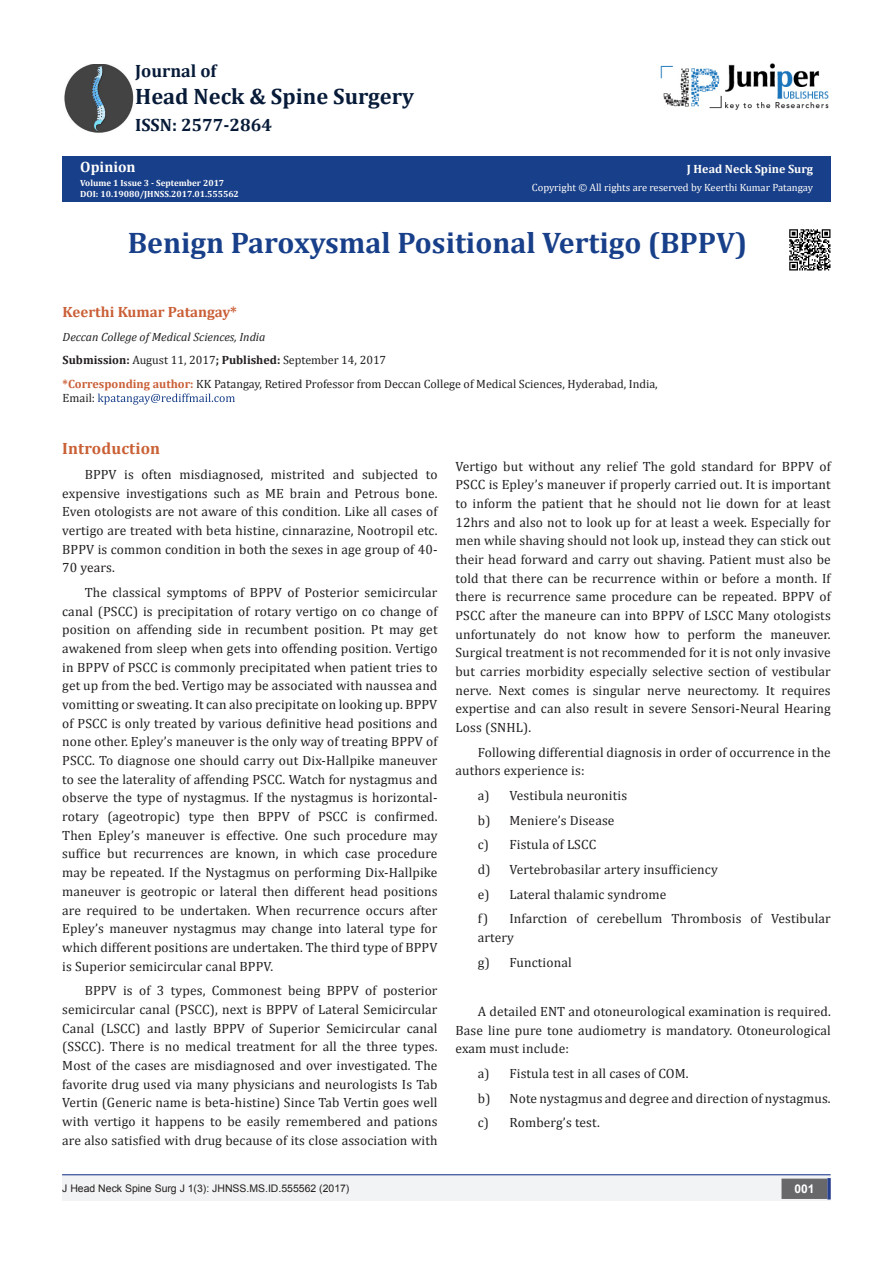
<style>
.page{position:relative;width:893px;height:1263px;background:#fff}
.page>*{position:absolute;margin:0;border:0;box-sizing:border-box;transform-origin:0 0}
.t1{font:700 29.85px "Cambria";color:#183f89}
.t2{font:700 22.35px "Cambria";color:#071b39}
.t3{font:700 18px "Cambria";color:#071b39}
.t4{font:700 16.5px "Cambria";letter-spacing:.01em;color:#ca6035}
.t5{font:700 15px "Cambria";color:#ca5f37}
.t6{font:700 15px "Cambria";color:#fffefc}
.t7{font:13.5px/18.8px "Cambria";letter-spacing:.01em;color:#231f20;text-align:justify}
.t8{font:12px/14.4px "Cambria";color:#231f20}
.t9{font:italic 12px "Cambria";color:#231f20}
.t10{font:700 12px "Cambria";color:#fffefc}
.t11{font:700 12px "Arial";color:#fff}
.t12{font:10.5px "Cambria";color:#fffefc}
.t13{font:10.5px "Arial";color:#231f20}
.t14{font:700 9px "Cambria";color:#fff}
.t15{font:700 9px "Cambria";color:#fffefc}
.s1{color:#fffefc}
.s2{font-weight:700}
.s3{font-weight:700;color:#ca5f37}
</style>
<div class="page">
<div style="left:62px;top:156px;width:769px;height:45px;background:#183f89"></div>
<svg style="left:98px;top:394px;width:137px;height:11px"></svg>
<div style="left:62px;top:1175px;width:441px;height:26px;background:#f2f3f4"></div>
<div style="left:503px;top:1175px;width:328px;height:26px;background:#f2f3f4"></div>
<div style="left:782px;top:1179px;width:45px;height:19px;background:#68676a"></div>
<div style="left:781px;top:1178px;width:46px;height:21px;border:2px solid #68676a"></div>
<svg style="left:827px;top:1178px;width:4px;height:21px"></svg>
<img style="left:661px;top:63px;width:168px;height:47px">
<hr style="left:62px;top:1174px;width:768px;height:1px;background:#253f8e">
<img style="left:789px;top:229px;width:42px;height:42px">
<img style="left:64px;top:64px;width:70px;height:69px">
<p class="t3" style="left:135px;top:59px;width:83px">Journal of</p>
<p class="t2" style="left:135px;top:81px;width:280px">Head Neck &amp; Spine Surgery</p>
<p class="t3" style="left:135px;top:112px;width:138px">ISSN: 2577-2864</p>
<p class="t6" style="left:80px;top:157px;width:57px">Opinion</p>
<p class="t15" style="left:80px;top:177px;width:146px">Volume 1 Issue 3 - September 2017</p>
<p class="t14" style="left:80px;top:187px;width:160px"><span class="s1">DOI:</span> 10.19080/JHNSS.2017.01.555562</p>
<p class="t10" style="left:687px;top:160px;width:128px">J Head Neck Spine Surg</p>
<p class="t12" style="left:532px;top:181px;width:283px">Copyright © All rights are reserved by Keerthi Kumar Patangay</p>
<p class="t1" style="left:128px;top:221px;width:621px">Benign Paroxysmal Positional Vertigo (BPPV)</p>
<p class="t5" style="left:63px;top:302px;width:176px">Keerthi Kumar Patangay*</p>
<p class="t9" style="left:63px;top:328px;width:204px">Deccan College of Medical Sciences, India</p>
<p class="t8" style="left:63px;top:353px;width:325px"><span class="s2">Submission:</span> August 11, 2017<span class="s2">; Published:</span> September 14, 2017</p>
<p class="t8" style="left:63px;top:376px;width:597px"><span class="s3">*Corresponding author:</span> KK Patangay, Retired Professor from Deccan College of Medical Sciences, Hyderabad, India,<br>Email:</p>
<p class="t4" style="left:62px;top:437px;width:99px">Introduction</p>
<p class="t7" style="left:62px;top:465px;width:377px;text-indent:22px">BPPV is often misdiagnosed, mistrited and subjected to expensive investigations such as ME brain and Petrous bone.<br>Even otologists are not aware of this condition. Like all cases of vertigo are treated with beta histine, cinnarazine, Nootropil etc.<br>BPPV is common condition in both the sexes in age group of 40- 70 years.</p>
<p class="t7" style="left:62px;top:583px;width:377px;text-indent:22px">The classical symptoms of BPPV of Posterior semicircular canal (PSCC) is precipitation of rotary vertigo on co change of position on affending side in recumbent position. Pt may get awakened from sleep when gets into offending position. Vertigo in BPPV of PSCC is commonly precipitated when patient tries to get up from the bed. Vertigo may be associated with naussea and vomitting or sweating. It can also precipitate on looking up. BPPV of PSCC is only treated by various definitive head positions and none other. Epley’s maneuver is the only way of treating BPPV of PSCC. To diagnose one should carry out Dix-Hallpike maneuver to see the laterality of affending PSCC. Watch for nystagmus and observe the type of nystagmus. If the nystagmus is horizontal&shy;rotary (ageotropic) type then BPPV of PSCC is confirmed.<br>Then Epley’s maneuver is effective. One such procedure may suffice but recurrences are known, in which case procedure may be repeated. If the Nystagmus on performing Dix-Hallpike maneuver is geotropic or lateral then different head positions are required to be undertaken. When recurrence occurs after Epley’s maneuver nystagmus may change into lateral type for which different positions are undertaken. The third type of BPPV is Superior semicircular canal BPPV.</p>
<p class="t7" style="left:62px;top:981px;width:377px;text-indent:22px">BPPV is of 3 types, Commonest being BPPV of posterior semicircular canal (PSCC), next is BPPV of Lateral Semicircular Canal (LSCC) and lastly BPPV of Superior Semicircular canal (SSCC). There is no medical treatment for all the three types.<br>Most of the cases are misdiagnosed and over investigated. The favorite drug used via many physicians and neurologists Is Tab Vertin (Generic name is beta-histine) Since Tab Vertin goes well with vertigo it happens to be easily remembered and pations are also satisfied with drug because of its close association with</p>
<p class="t13" style="left:62px;top:1181px;width:289px">J Head Neck Spine Surg J 1(3): JHNSS.MS.ID.555562 (2017)</p>
<p class="t7" style="left:455px;top:456px;width:377px">Vertigo but without any relief The gold standard for BPPV of PSCC is Epley’s maneuver if properly carried out. It is important to inform the patient that he should not lie down for at least 12hrs and also not to look up for at least a week. Especially for men while shaving should not look up, instead they can stick out their head forward and carry out shaving. Patient must also be told that there can be recurrence within or before a month. If there is recurrence same procedure can be repeated. BPPV of PSCC after the maneure can into BPPV of LSCC Many otologists unfortunately do not know how to perform the maneuver.<br>Surgical treatment is not recommended for it is not only invasive but carries morbidity especially selective section of vestibular nerve. Next comes is singular nerve neurectomy. It requires expertise and can also result in severe Sensori-Neural Hearing Loss (SNHL).</p>
<p class="t7" style="left:455px;top:743px;width:377px;text-indent:22px">Following differential diagnosis in order of occurrence in the authors experience is:</p>
<p class="t7" style="left:478px;top:786px;width:151px">a) Vestibula neuronitis</p>
<p class="t7" style="left:478px;top:811px;width:138px">b) Meniere’s Disease</p>
<p class="t7" style="left:478px;top:835px;width:120px">c) Fistula of LSCC</p>
<p class="t7" style="left:478px;top:860px;width:241px">d) Vertebrobasilar artery insufficiency</p>
<p class="t7" style="left:478px;top:885px;width:190px">e) Lateral thalamic syndrome</p>
<p class="t7" style="left:478px;top:909px;width:354px">f) Infarction of cerebellum Thrombosis of Vestibular artery</p>
<p class="t7" style="left:478px;top:953px;width:95px">g) Functional</p>
<p class="t7" style="left:455px;top:1002px;width:377px;text-indent:22px">A detailed ENT and otoneurological examination is required.<br>Base line pure tone audiometry is mandatory. Otoneurological exam must include:</p>
<p class="t7" style="left:478px;top:1064px;width:212px">a) Fistula test in all cases of COM.</p>
<p class="t7" style="left:478px;top:1089px;width:354px">b) Note nystagmus and degree and direction of nystagmus.</p>
<p class="t7" style="left:478px;top:1113px;width:123px">c) Romberg’s test.</p>
<p class="t11" style="left:794px;top:1181px;width:22px">001</p>
</div>
